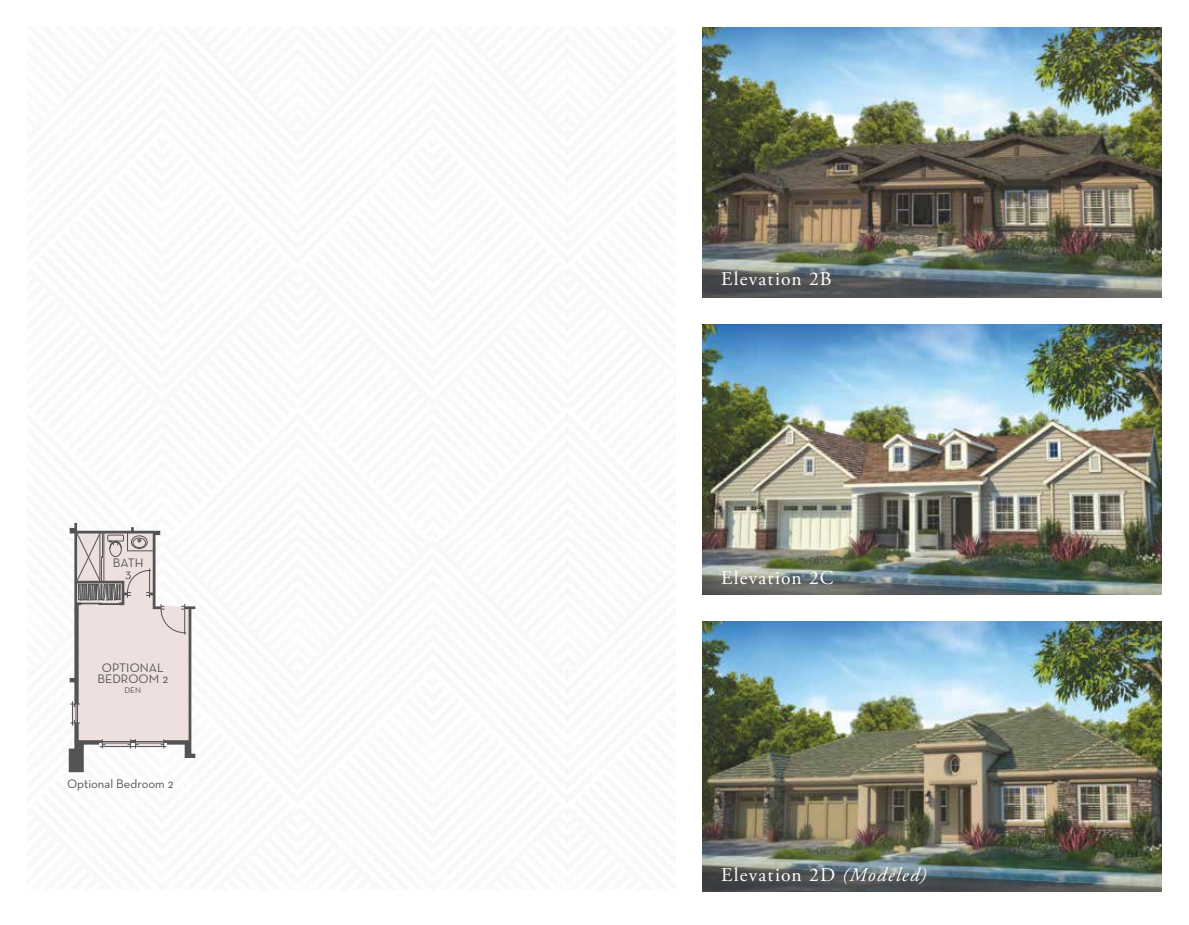
<style>
.page{position:relative;width:1189px;height:925px;background:#fff}
.page>*{position:absolute;margin:0;border:0;box-sizing:border-box;transform-origin:0 0}
.t1{font:19.5px "Adobe Garamond Pro";letter-spacing:.055em;color:#fff}
.t2{font:12.6px/11.6px "Neutraface Text";color:#535454;text-align:center}
.t3{font:8.4px "Neutraface Text";color:#535454}
.s1{font-style:italic}
</style>
<div class="page">
<img style="left:702px;top:28px;width:459px;height:270px">
<img style="left:702px;top:324px;width:459px;height:270px">
<img style="left:702px;top:621px;width:459px;height:270px">
<svg style="left:69px;top:523px;width:126px;height:249px"></svg>
<p class="t2" style="left:113px;top:556px;width:32px">BATH<br>3</p>
<p class="t2" style="left:97px;top:661px;width:72px">OPTIONAL<br>BEDROOM 2</p>
<p class="t3" style="left:124px;top:684px;width:18px">DEN</p>
<p class="t2" style="left:67px;top:777px;width:108px">Optional Bedroom 2</p>
<p class="t1" style="left:721px;top:267px;width:112px">Elevation 2B</p>
<p class="t1" style="left:721px;top:566px;width:114px">Elevation 2C</p>
<p class="t1" style="left:721px;top:863px;width:207px">Elevation 2D <span class="s1">(Modeled)</span></p>
</div>
